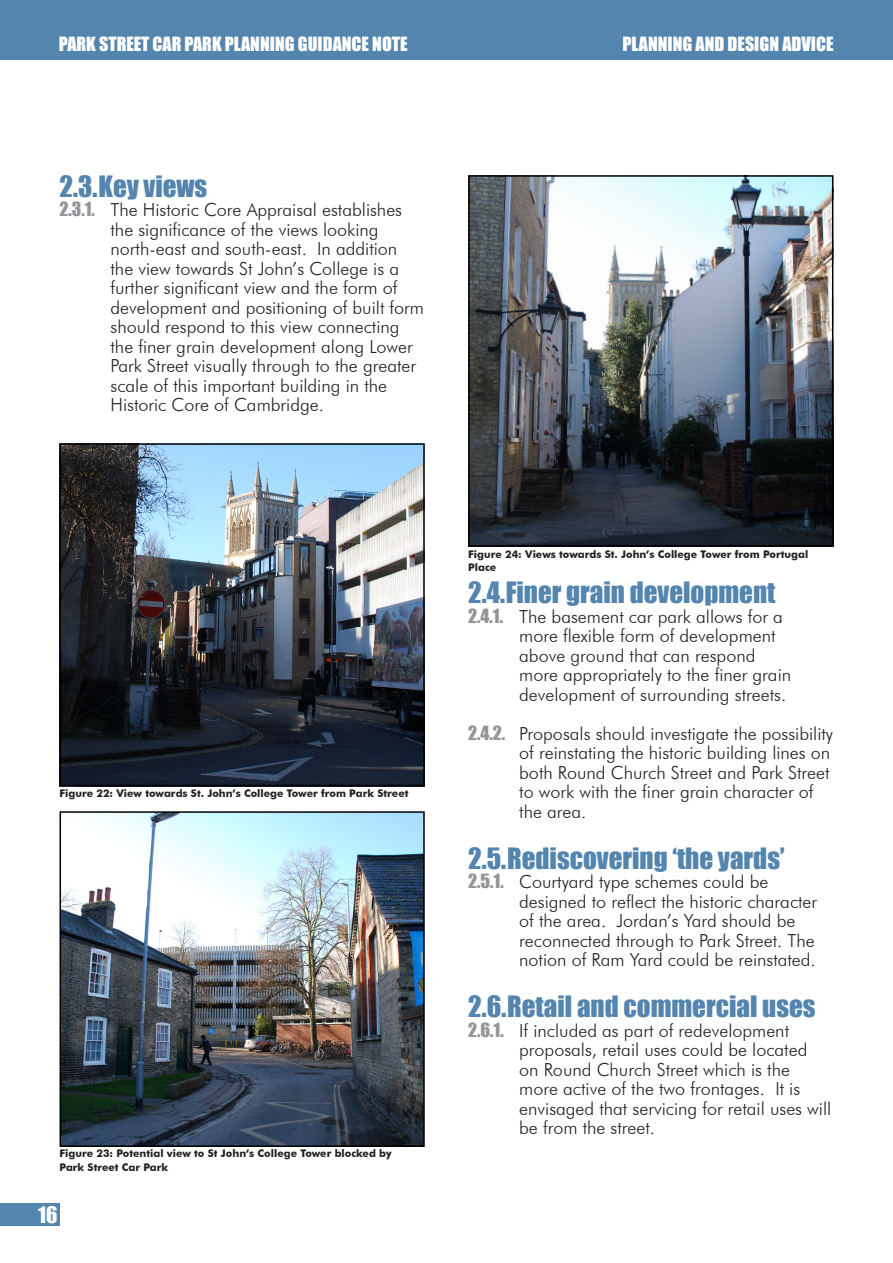
<style>
.page{position:relative;width:893px;height:1263px;background:#fff}
.page>*{position:absolute;margin:0;border:0;box-sizing:border-box;transform-origin:0 0}
._2__Section_Headings{font:27px "Impact";color:#5485ae}
.t1{font:21px "Impact";color:#fff}
._4__Body_Text{font:300 18px/19.5px "Futura BT";color:#231f20}
.t2{font:18px "Impact";color:#fff}
.Figure_Text{font:700 10.5px/13.5px "Futura BT";color:#231f20}
.s1{font-family:"Impact";font-weight:400;color:#939598}
</style>
<div class="page">
<div style="left:0;top:0;width:893px;height:60px;background:#5485ae"></div>
<div style="left:0;top:1203px;width:60px;height:22px;background:#5485ae"></div>
<img style="left:63px;top:814px;width:359px;height:330px">
<div style="left:60px;top:811px;width:365px;height:336px;border:2px solid #000"></div>
<img style="left:63px;top:446px;width:359px;height:337px">
<div style="left:60px;top:443px;width:365px;height:343px;border:2px solid #000"></div>
<img style="left:471px;top:178px;width:359px;height:366px">
<div style="left:468px;top:175px;width:365px;height:372px;border:2px solid #000"></div>
<p class="t2" style="left:59px;top:30px;width:350px">PARK STREET CAR PARK PLANNING GUIDANCE NOTE</p>
<p class="_2__Section_Headings" style="left:60px;top:165px;width:149px">2.3.Key views</p>
<p class="_4__Body_Text" style="left:111px;top:200px;width:315px;text-indent:-51px"><span class="s1">2.3.1.</span> The Historic Core Appraisal establishes the significance of the views looking north-east and south-east. In addition the view towards St John’s College is a further significant view and the form of development and positioning of built form should respond to this view connecting the finer grain development along Lower Park Street visually through to the greater scale of this important building in the Historic Core of Cambridge.</p>
<p class="t2" style="left:622px;top:30px;width:212px">PLANNING AND DESIGN ADVICE</p>
<p class="Figure_Text" style="left:60px;top:787px;width:350px">Figure 22: View towards St. John’s College Tower from Park Street</p>
<p class="Figure_Text" style="left:60px;top:1146px;width:334px">Figure 23: Potential view to St John’s College Tower blocked by<br>Park Street Car Park</p>
<p class="t1" style="left:38px;top:1198px;width:21px">16</p>
<p class="Figure_Text" style="left:468px;top:547px;width:342px">Figure 24: Views towards St. John’s College Tower from Portugal<br>Place</p>
<p class="_2__Section_Headings" style="left:468px;top:572px;width:309px">2.4.Finer grain development</p>
<p class="_4__Body_Text" style="left:519px;top:607px;width:273px;text-indent:-51px"><span class="s1">2.4.1.</span> The basement car park allows for a more flexible form of development above ground that can respond more appropriately to the finer grain development of surrounding streets.</p>
<p class="_4__Body_Text" style="left:519px;top:724px;width:315px;text-indent:-51px"><span class="s1">2.4.2.</span> Proposals should investigate the possibility of reinstating the historic building lines on both Round Church Street and Park Street to work with the finer grain character of the area.</p>
<p class="_2__Section_Headings" style="left:468px;top:837px;width:318px">2.5.Rediscovering ‘the yards’</p>
<p class="_4__Body_Text" style="left:519px;top:872px;width:299px;text-indent:-51px"><span class="s1">2.5.1.</span> Courtyard type schemes could be designed to reflect the historic character of the area. Jordan’s Yard should be reconnected through to Park Street. The notion of Ram Yard could be reinstated.</p>
<p class="_2__Section_Headings" style="left:468px;top:986px;width:349px">2.6.Retail and commercial uses</p>
<p class="_4__Body_Text" style="left:519px;top:1021px;width:314px;text-indent:-51px"><span class="s1">2.6.1.</span> If included as part of redevelopment proposals, retail uses could be located<br>on Round Church Street which is the more active of the two frontages. It is envisaged that servicing for retail uses will be from the street.</p>
</div>
